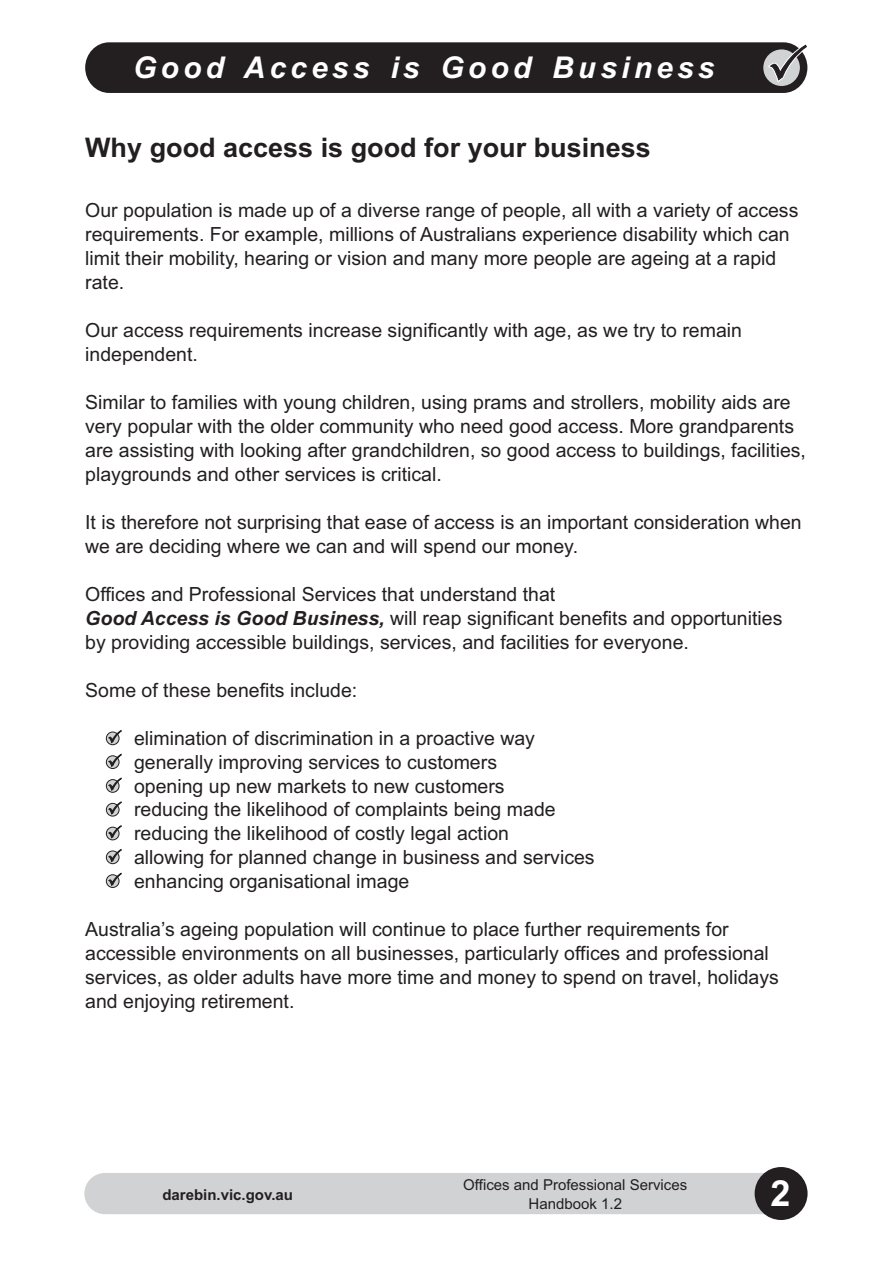
<style>
.page{position:relative;width:893px;height:1263px;background:#fff}
.page>*{position:absolute;margin:0;border:0;box-sizing:border-box;transform-origin:0 0}
.t1{font:700 36px "Arial";color:#fff}
.t2{font:italic 700 30px "Arial";letter-spacing:.14em;color:#fff}
.t3{font:700 27px "Arial";color:#231f20}
.t4{font:19.5px/24px "Arial";color:#231f20}
.t5{font:15px/18.8px "Arial";color:#231f20;text-align:center}
.t6{font:700 15px "Arial";color:#231f20}
.s1{font-weight:700;font-style:italic}
</style>
<div class="page">
<div style="left:84px;top:1173px;width:680px;height:41px;background:#d1d2d4"></div>
<div style="left:755px;top:1167px;width:53px;height:53px;background:#231f20;border-radius:50%"></div>
<div style="left:85px;top:42px;width:722px;height:51px;background:#231f20;border-radius:25px"></div>
<div style="left:763px;top:49px;width:37px;height:37px;background:#d1d2d4;border-radius:50%"></div>
<svg style="left:106px;top:732px;width:13px;height:13px"></svg>
<svg style="left:106px;top:755px;width:13px;height:14px"></svg>
<svg style="left:106px;top:779px;width:13px;height:13px"></svg>
<svg style="left:106px;top:803px;width:13px;height:13px"></svg>
<svg style="left:106px;top:827px;width:13px;height:13px"></svg>
<svg style="left:106px;top:851px;width:13px;height:13px"></svg>
<svg style="left:106px;top:874px;width:13px;height:14px"></svg>
<svg style="left:771px;top:45px;width:35px;height:35px"></svg>
<svg style="left:109px;top:731px;width:11px;height:11px"></svg>
<svg style="left:109px;top:755px;width:11px;height:11px"></svg>
<svg style="left:109px;top:779px;width:11px;height:11px"></svg>
<svg style="left:109px;top:802px;width:11px;height:12px"></svg>
<svg style="left:109px;top:826px;width:11px;height:12px"></svg>
<svg style="left:109px;top:850px;width:11px;height:11px"></svg>
<svg style="left:109px;top:874px;width:11px;height:11px"></svg>
<h2 class="t2" style="left:133px;top:56px;width:583px">Good Access is Good Business</h2>
<h3 class="t3" style="left:85px;top:138px;width:567px">Why good access is good for your business</h3>
<p class="t4" style="left:85px;top:200px;width:715px">Our population is made up of a diverse range of people, all with a variety of access requirements. For example, millions of Australians experience disability which can limit their mobility, hearing or vision and many more people are ageing at a rapid rate.</p>
<p class="t4" style="left:85px;top:320px;width:658px">Our access requirements increase significantly with age, as we try to remain independent.</p>
<p class="t4" style="left:85px;top:392px;width:722px">Similar to families with young children, using prams and strollers, mobility aids are very popular with the older community who need good access. More grandparents are assisting with looking after grandchildren, so good access to buildings, facilities, playgrounds and other services is critical.</p>
<p class="t4" style="left:85px;top:512px;width:718px">It is therefore not surprising that ease of access is an important consideration when we are deciding where we can and will spend our money.</p>
<p class="t4" style="left:85px;top:584px;width:699px">Offices and Professional Services that understand that<br><span class="s1">Good Access is Good Business,</span> will reap significant benefits and opportunities by providing accessible buildings, services, and facilities for everyone.</p>
<p class="t4" style="left:85px;top:680px;width:274px">Some of these benefits include:</p>
<p class="t4" style="left:134px;top:727px;width:462px">elimination of discrimination in a proactive way generally improving services to customers<br>opening up new markets to new customers<br>reducing the likelihood of complaints being made reducing the likelihood of costly legal action<br>allowing for planned change in business and services enhancing organisational image</p>
<p class="t4" style="left:85px;top:919px;width:695px">Australia’s ageing population will continue to place further requirements for accessible environments on all businesses, particularly offices and professional services, as older adults have more time and money to spend on travel, holidays and enjoying retirement.</p>
<p class="t5" style="left:463px;top:1177px;width:225px">Offices and Professional Services<br>Handbook 1.2</p>
<p class="t6" style="left:162px;top:1189px;width:132px">darebin.vic.gov.au</p>
<h1 class="t1" style="left:771px;top:1180px;width:22px">2</h1>
</div>
